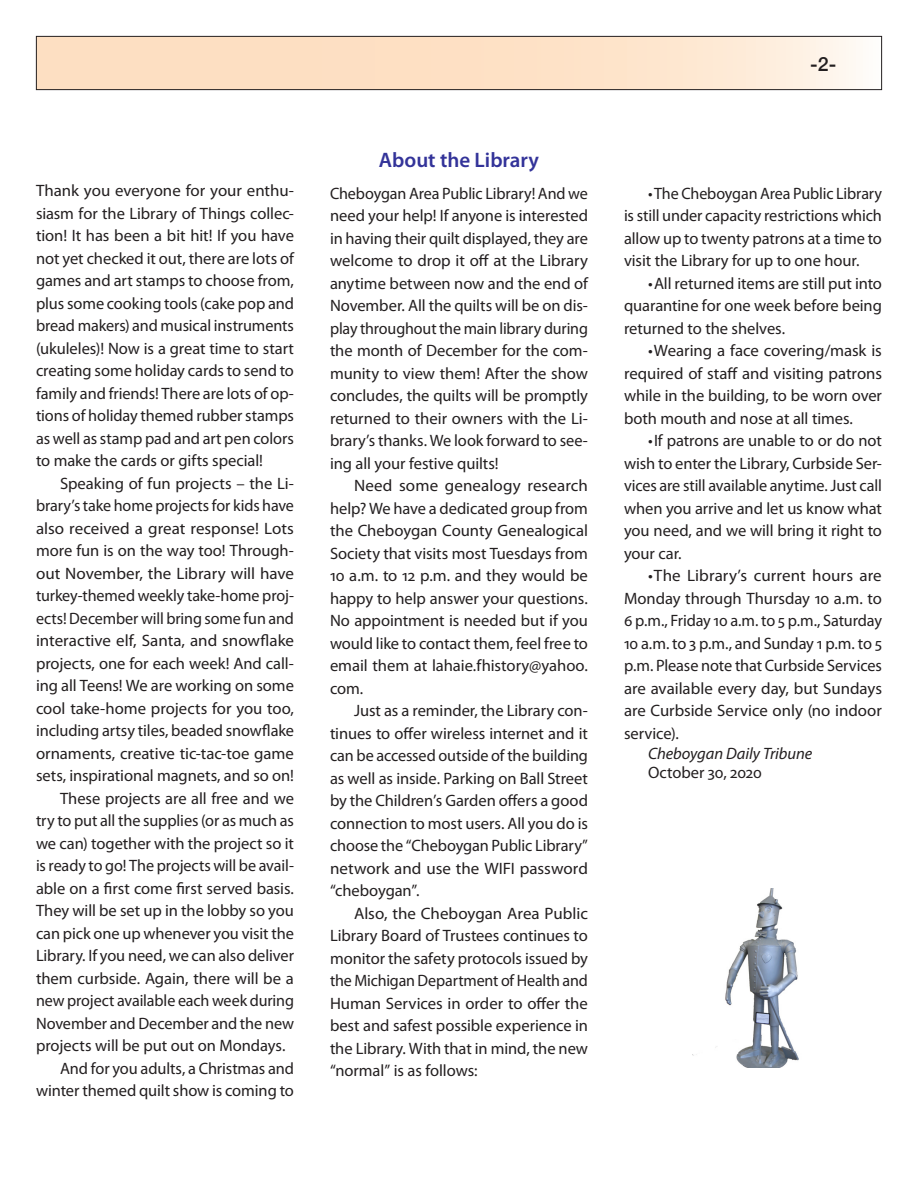
<style>
.page{position:relative;width:918px;height:1188px;background:#fff}
.page>*{position:absolute;margin:0;border:0;box-sizing:border-box;transform-origin:0 0}
.Heading3{font:600 21px "Myriad Pro";color:#339}
.t1{font:500 19.5px "Helvetica Neue";color:#231f20}
.Body{font:16.5px/22.5px "Myriad Pro";letter-spacing:-.005em;color:#231f20;text-align:justify}
.Body_No_Indent{font:16.5px/22.5px "Myriad Pro";letter-spacing:-.005em;color:#231f20;text-align:justify}
.Body-2{font:italic 16.5px "Myriad Pro";letter-spacing:-.005em;color:#231f20}
</style>
<div class="page">
<svg style="left:38px;top:38px;width:818px;height:50px;background:#fde3ca"></svg>
<div style="left:36px;top:36px;width:846px;height:54px;border:1px solid #231f20"></div>
<img style="left:692px;top:888px;width:107px;height:180px">
<p class="Body_No_Indent" style="left:36px;top:179px;width:260px">Thank you everyone for your enthu&shy;siasm for the Library of Things collec&shy;tion! It has been a bit hit! If you have not yet checked it out, there are lots of games and art stamps to choose from, plus some cooking tools (cake pop and bread makers) and musical instruments (ukuleles)! Now is a great time to start creating some holiday cards to send to family and friends! There are lots of op&shy;tions of holiday themed rubber stamps as well as stamp pad and art pen colors to make the cards or gifts special!</p>
<p class="Body" style="left:36px;top:472px;width:260px;text-indent:24px">Speaking of fun projects – the Li&shy;brary’s take home projects for kids have also received a great response! Lots more fun is on the way too! Through&shy;out November, the Library will have turkey-themed weekly take-home proj&shy;ects! December will bring some fun and interactive elf, Santa, and snowflake projects, one for each week! And call&shy;ing all Teens! We are working on some cool take-home projects for you too, including artsy tiles, beaded snowflake ornaments, creative tic-tac-toe game sets, inspirational magnets, and so on!</p>
<p class="Body" style="left:36px;top:787px;width:260px;text-indent:24px">These projects are all free and we try to put all the supplies (or as much as we can) together with the project so it is ready to go! The projects will be avail&shy;able on a first come first served basis.<br>They will be set up in the lobby so you can pick one up whenever you visit the Library. If you need, we can also deliver them curbside. Again, there will be a new project available each week during November and December and the new projects will be put out on Mondays.</p>
<p class="Body" style="left:36px;top:1057px;width:260px;text-align:right">And for you adults, a Christmas and winter themed quilt show is coming to</p>
<p class="Heading3" style="left:379px;top:147px;width:162px">About the Library</p>
<p class="Body" style="left:330px;top:182px;width:260px">Cheboygan Area Public Library! And we need your help! If anyone is interested in having their quilt displayed, they are welcome to drop it off at the Library anytime between now and the end of November. All the quilts will be on dis&shy;play throughout the main library during the month of December for the com&shy;munity to view them! After the show concludes, the quilts will be promptly returned to their owners with the Li&shy;brary’s thanks. We look forward to see&shy;ing all your festive quilts!</p>
<p class="Body" style="left:330px;top:474px;width:260px;text-indent:24px">Need some genealogy research help? We have a dedicated group from the Cheboygan County Genealogical Society that visits most Tuesdays from 10 a.m. to 12 p.m. and they would be happy to help answer your questions.<br>No appointment is needed but if you would like to contact them, feel free to email them at lahaie.fhistory@yahoo. com.</p>
<p class="Body" style="left:330px;top:699px;width:260px;text-indent:24px">Just as a reminder, the Library con&shy;tinues to offer wireless internet and it can be accessed outside of the building as well as inside. Parking on Ball Street by the Children’s Garden offers a good connection to most users. All you do is choose the “Cheboygan Public Library” network and use the WIFI password “cheboygan”.</p>
<p class="Body" style="left:330px;top:902px;width:260px;text-indent:24px">Also, the Cheboygan Area Public Library Board of Trustees continues to monitor the safety protocols issued by the Michigan Department of Health and Human Services in order to offer the best and safest possible experience in the Library. With that in mind, the new “normal” is as follows:</p>
<p class="t1" style="left:810px;top:49px;width:28px">-2-</p>
<p class="Body" style="left:624px;top:182px;width:260px;text-indent:24px">•The Cheboygan Area Public Library is still under capacity restrictions which allow up to twenty patrons at a time to visit the Library for up to one hour.</p>
<p class="Body" style="left:624px;top:272px;width:260px;text-indent:24px">•All returned items are still put into quarantine for one week before being returned to the shelves.</p>
<p class="Body" style="left:624px;top:339px;width:260px;text-indent:24px">•Wearing a face covering/mask is required of staff and visiting patrons while in the building, to be worn over both mouth and nose at all times.</p>
<p class="Body" style="left:624px;top:429px;width:260px;text-indent:24px">•If patrons are unable to or do not wish to enter the Library, Curbside Ser&shy;vices are still available anytime. Just call when you arrive and let us know what you need, and we will bring it right to your car.</p>
<p class="Body" style="left:624px;top:564px;width:260px;text-indent:24px">•The Library’s current hours are Monday through Thursday 10 a.m. to 6 p.m., Friday 10 a.m. to 5 p.m., Saturday 10 a.m. to 3 p.m., and Sunday 1 p.m. to 5 p.m. Please note that Curbside Services are available every day, but Sundays are Curbside Service only (no indoor service).</p>
<p class="Body-2" style="left:648px;top:743px;width:166px">Cheboygan Daily Tribune</p>
<p class="Body" style="left:648px;top:761px;width:115px">October 30, 2020</p>
</div>
